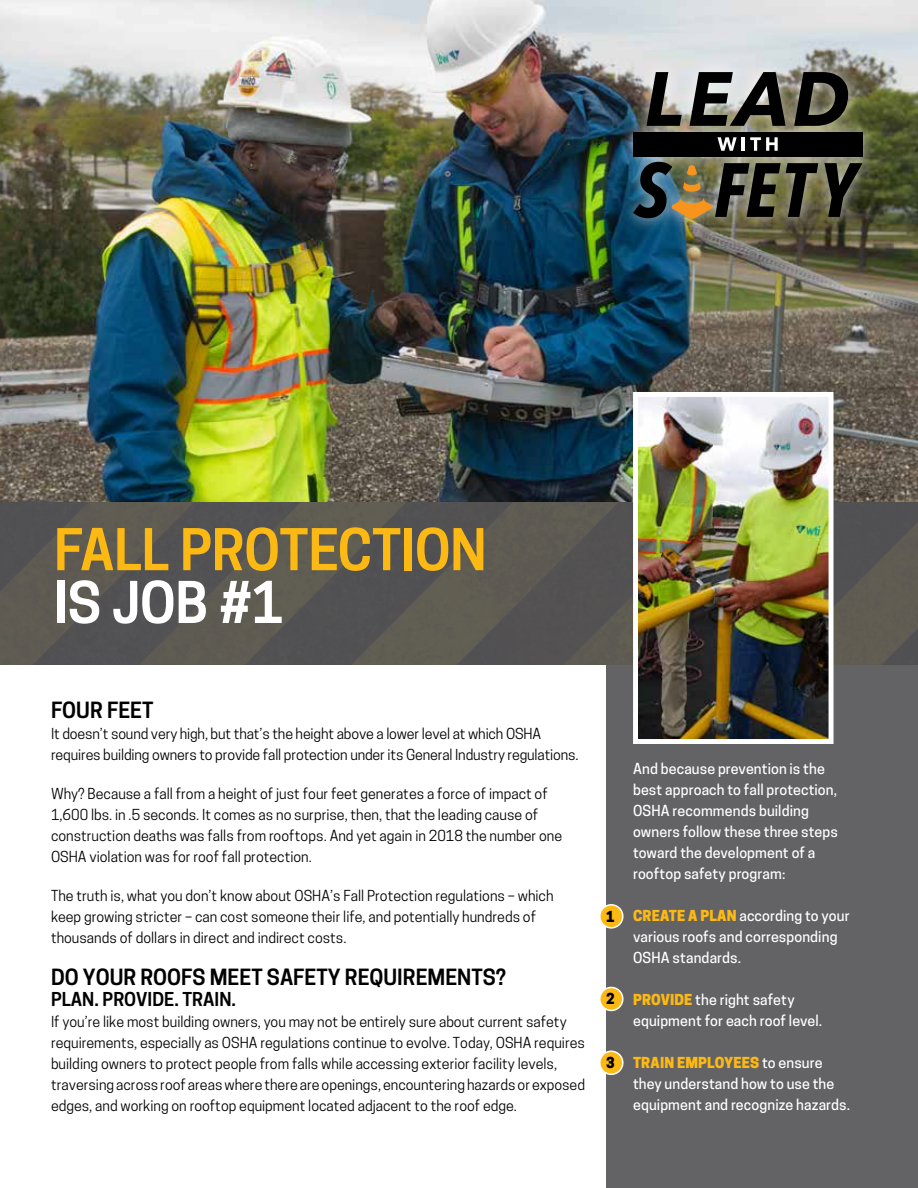
<style>
.page{position:relative;width:918px;height:1188px;background:#fff}
.page>*{position:absolute;margin:0;border:0;box-sizing:border-box;transform-origin:0 0}
.t1{font:600 54px "Cooper Hewitt";letter-spacing:-.01em;color:#fdb913}
.t2{font:600 54px "Cooper Hewitt";color:#fff}
.t3{font:600 21px "Cooper Hewitt";color:#000}
.t4{font:600 18px "Cooper Hewitt";color:#000}
.t5{font:14.25px/21px "Cooper Hewitt";color:#000}
.t6{font:500 14.25px/21px "Cooper Hewitt";letter-spacing:.01em;color:#fff}
.t7{font:800 14.25px "Cooper Hewitt";color:#000}
.s1{font-weight:800;color:#fdb913}
</style>
<div class="page">
<div style="left:606px;top:631px;width:312px;height:557px;background:#636366"></div>
<img style="left:0;top:501px;width:918px;height:163px">
<img style="left:0;top:0;width:918px;height:501px">
<img style="left:639px;top:398px;width:189px;height:340px">
<div style="left:633px;top:392px;width:201px;height:352px;border:5px solid #fff"></div>
<div style="left:600px;top:905px;width:23px;height:23px;background:#fdb913;border-radius:50%"></div>
<div style="left:599px;top:904px;width:25px;height:25px;border:2px solid #fff;border-radius:50%"></div>
<div style="left:600px;top:987px;width:23px;height:23px;background:#fdb913;border-radius:50%"></div>
<div style="left:599px;top:987px;width:25px;height:24px;border:2px solid #fff;border-radius:50%"></div>
<div style="left:600px;top:1051px;width:23px;height:23px;background:#fdb913;border-radius:50%"></div>
<div style="left:599px;top:1051px;width:25px;height:24px;border:2px solid #fff;border-radius:50%"></div>
<div style="left:618px;top:57px;width:260px;height:176px;background:#fff;opacity:.75"></div>
<svg style="left:646px;top:72px;width:36px;height:54px;background:#6d6b68"></svg>
<svg style="left:690px;top:46px;width:199px;height:80px;background:#7a7b72"></svg>
<div style="left:633px;top:133px;width:230px;height:24px;background:#000"></div>
<svg style="left:717px;top:137px;width:20px;height:14px"></svg>
<hr style="left:742px;top:137px;width:3px;height:14px;background:#fff">
<svg style="left:750px;top:137px;width:28px;height:14px"></svg>
<img style="left:633px;top:162px;width:185px;height:57px">
<svg style="left:824px;top:163px;width:39px;height:54px;background:#39392c"></svg>
<h1 class="t1" style="left:54px;top:518px;width:434px">FALL PROTECTION</h1>
<h1 class="t2" style="left:54px;top:571px;width:231px">IS JOB #1</h1>
<h2 class="t3" style="left:51px;top:697px;width:104px">FOUR FEET</h2>
<p class="t5" style="left:51px;top:723px;width:529px">It doesn’t sound very high, but that’s the height above a lower level at which OSHA requires building owners to provide fall protection under its General Industry regulations.</p>
<p class="t5" style="left:51px;top:783px;width:513px">Why? Because a fall from a height of just four feet generates a force of impact of 1,600 lbs. in .5 seconds. It comes as no surprise, then, that the leading cause of construction deaths was falls from rooftops. And yet again in 2018 the number one OSHA violation was for roof fall protection.</p>
<p class="t5" style="left:51px;top:885px;width:504px">The truth is, what you don’t know about OSHA’s Fall Protection regulations – which keep growing stricter – can cost someone their life, and potentially hundreds of thousands of dollars in direct and indirect costs.</p>
<h2 class="t3" style="left:51px;top:964px;width:457px">DO YOUR ROOFS MEET SAFETY REQUIREMENTS?</h2>
<p class="t4" style="left:51px;top:988px;width:187px">PLAN. PROVIDE. TRAIN.</p>
<p class="t5" style="left:51px;top:1011px;width:536px">If you’re like most building owners, you may not be entirely sure about current safety requirements, especially as OSHA regulations continue to evolve. Today, OSHA requires building owners to protect people from falls while accessing exterior facility levels, traversing across roof areas where there are openings, encountering hazards or exposed edges, and working on rooftop equipment located adjacent to the roof edge.</p>
<p class="t7" style="left:606px;top:908px;width:10px">1</p>
<p class="t7" style="left:606px;top:990px;width:10px">2</p>
<p class="t7" style="left:606px;top:1054px;width:10px">3</p>
<p class="t6" style="left:633px;top:759px;width:206px">And because prevention is the best approach to fall protection,<br>OSHA recommends building owners follow these three steps toward the development of a rooftop safety program:</p>
<p class="t6" style="left:633px;top:906px;width:218px"><span class="s1">CREATE A PLAN</span> according to your various roofs and corresponding<br>OSHA standards.</p>
<p class="t6" style="left:633px;top:990px;width:191px"><span class="s1">PROVIDE</span> the right safety equipment for each roof level.</p>
<p class="t6" style="left:633px;top:1053px;width:219px"><span class="s1">TRAIN EMPLOYEES</span> to ensure they understand how to use the equipment and recognize hazards.</p>
</div>
